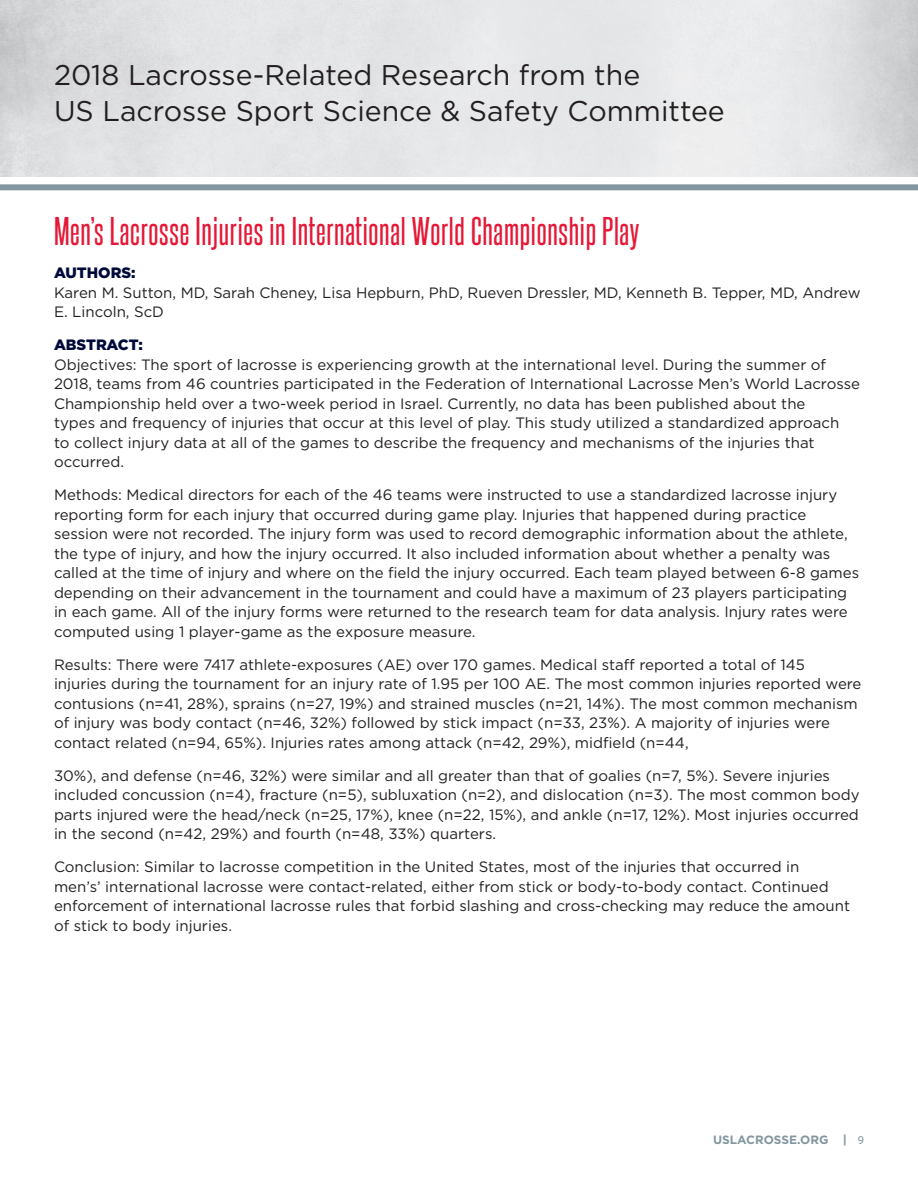
<style>
.page{position:relative;width:918px;height:1188px;background:#fff}
.page>*{position:absolute;margin:0;border:0;box-sizing:border-box;transform-origin:0 0}
.red_steel_head{font:34.5px "Steelfish Rg";letter-spacing:.02em;color:#e51836}
.title_name{font:28.5px/36px "Gotham";color:#231f20}
.body_small{font:15px/19.5px "Gotham";color:#231f20}
.bold_black{font:900 15px "Gotham";color:#000a39}
.t1{font:700 12px "Gotham";color:#83969f}
.s1{font-family:"Myriad Pro";font-weight:400}
</style>
<div class="page">
<div style="left:0;top:184px;width:918px;height:6px;background:#83969f"></div>
<p class="title_name" style="left:54px;top:56px;width:672px">2018 Lacrosse-Related Research from the<br>US Lacrosse Sport Science &amp; Safety Committee</p>
<p class="red_steel_head" style="left:54px;top:210px;width:587px">Men’s Lacrosse Injuries in International World Championship Play</p>
<p class="bold_black" style="left:54px;top:264px;width:83px">AUTHORS:</p>
<p class="body_small" style="left:54px;top:282px;width:808px">Karen M. Sutton, MD, Sarah Cheney, Lisa Hepburn, PhD, Rueven Dressler, MD, Kenneth B. Tepper, MD, Andrew<br>E. Lincoln, ScD</p>
<p class="bold_black" style="left:54px;top:336px;width:91px">ABSTRACT:</p>
<p class="body_small" style="left:54px;top:354px;width:808px">Objectives: The sport of lacrosse is experiencing growth at the international level. During the summer of 2018, teams from 46 countries participated in the Federation of International Lacrosse Men’s World Lacrosse Championship held over a two-week period in Israel. Currently, no data has been published about the<br>types and frequency of injuries that occur at this level of play. This study utilized a standardized approach<br>to collect injury data at all of the games to describe the frequency and mechanisms of the injuries that occurred.</p>
<p class="body_small" style="left:54px;top:485px;width:807px">Methods: Medical directors for each of the 46 teams were instructed to use a standardized lacrosse injury reporting form for each injury that occurred during game play. Injuries that happened during practice session were not recorded. The injury form was used to record demographic information about the athlete, the type of injury, and how the injury occurred. It also included information about whether a penalty was called at the time of injury and where on the field the injury occurred. Each team played between 6-8 games depending on their advancement in the tournament and could have a maximum of 23 players participating in each game. All of the injury forms were returned to the research team for data analysis. Injury rates were computed using 1 player-game as the exposure measure.</p>
<p class="body_small" style="left:54px;top:654px;width:809px">Results: There were 7417 athlete-exposures (AE) over 170 games. Medical staff reported a total of 145 injuries during the tournament for an injury rate of 1.95 per 100 AE. The most common injuries reported were contusions (n=41, 28%), sprains (n=27, 19%) and strained muscles (n=21, 14%). The most common mechanism of injury was body contact (n=46, 32%) followed by stick impact (n=33, 23%). A majority of injuries were contact related (n=94, 65%). Injuries rates among attack (n=42, 29%), midfield (n=44,</p>
<p class="body_small" style="left:54px;top:765px;width:807px">30%), and defense (n=46, 32%) were similar and all greater than that of goalies (n=7, 5%). Severe injuries included concussion (n=4), fracture (n=5), subluxation (n=2), and dislocation (n=3). The most common body parts injured were the head/neck (n=25, 17%), knee (n=22, 15%), and ankle (n=17, 12%). Most injuries occurred in the second (n=42, 29%) and fourth (n=48, 33%) quarters.</p>
<p class="body_small" style="left:54px;top:857px;width:798px">Conclusion: Similar to lacrosse competition in the United States, most of the injuries that occurred in<br>men’s’ international lacrosse were contact-related, either from stick or body-to-body contact. Continued enforcement of international lacrosse rules that forbid slashing and cross-checking may reduce the amount of stick to body injuries.</p>
<p class="t1" style="left:713px;top:1133px;width:152px">USLACROSSE.ORG | <span class="s1">9</span></p>
</div>
